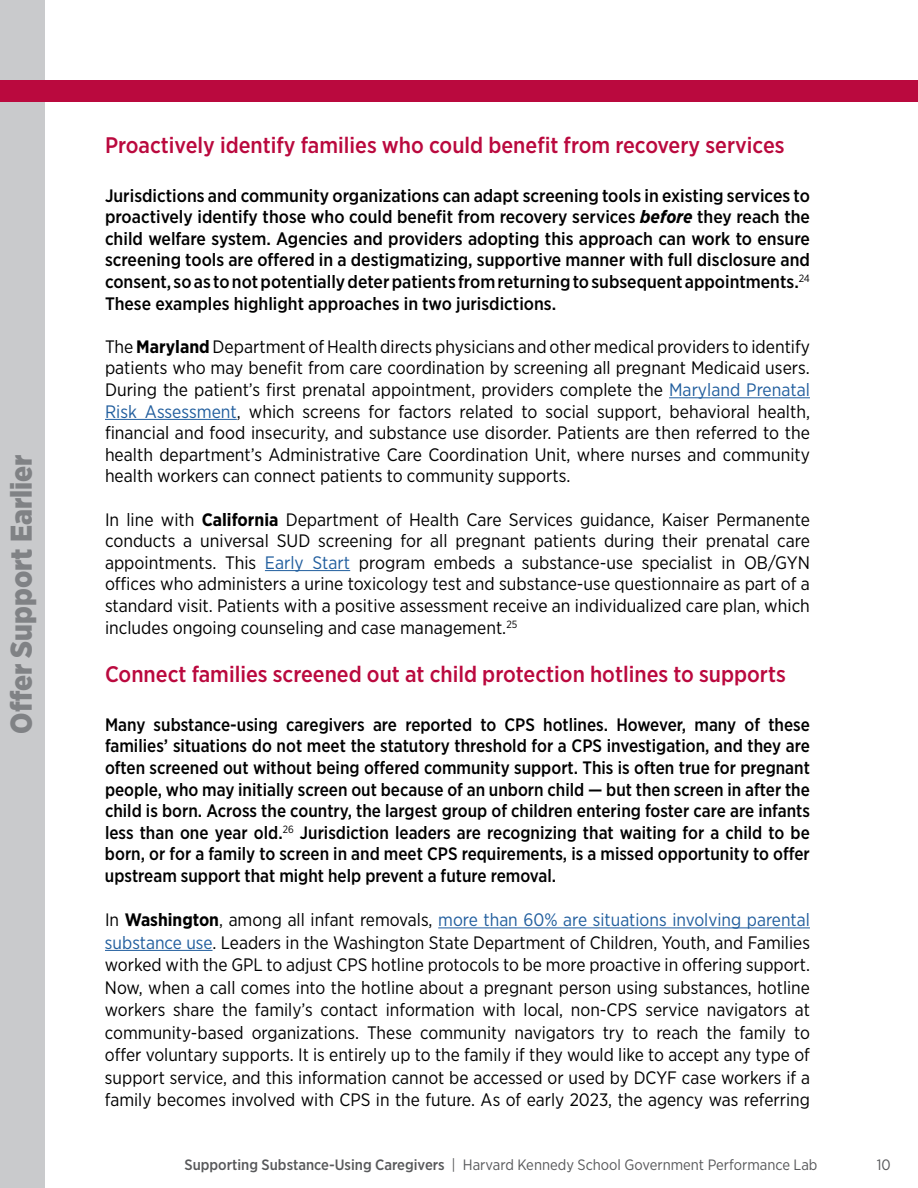
<style>
.page{position:relative;width:918px;height:1188px;background:#fff}
.page>*{position:absolute;margin:0;border:0;box-sizing:border-box;transform-origin:0 0}
.Side_solution_title{font:900 30px "Gotham Narrow";color:#808285}
.Subheader{font:500 22.5px "Gotham Narrow";color:#ba093e}
.Body{font:18px/21.6px "Gotham Narrow";color:#000;text-align:justify}
.Body-2{font:500 18px/21.6px "Gotham Narrow";color:#000;text-align:justify}
.t1{font:15px "Gotham Narrow";color:#58595b}
.s1{font-weight:700;font-style:italic}
.s2{font-weight:700}
.s3{color:#215e9e}
.s4{font-weight:500}
</style>
<div class="page">
<div style="left:0;top:0;width:44px;height:1188px;background:#c9cacc"></div>
<div style="left:0;top:81px;width:918px;height:21px;background:#ba093e"></div>
<hr style="left:669px;top:397px;width:141px;height:1px;background:#215e9e">
<hr style="left:105px;top:419px;width:132px;height:1px;background:#215e9e">
<hr style="left:265px;top:570px;width:85px;height:1px;background:#215e9e">
<hr style="left:438px;top:927px;width:372px;height:1px;background:#215e9e">
<hr style="left:105px;top:950px;width:108px;height:1px;background:#215e9e">
<h2 class="Side_solution_title" style="left:1px;top:734px;width:281px;rotate:-90deg">Offer Support Earlier</h2>
<h2 class="Subheader" style="left:105px;top:131px;width:681px">Proactively identify families who could benefit from recovery services</h2>
<p class="Body-2" style="left:105px;top:184px;width:707px">Jurisdictions and community organizations can adapt screening tools in existing services to proactively identify those who could benefit from recovery services <span class="s1">before</span> they reach the child welfare system. Agencies and providers adopting this approach can work to ensure screening tools are offered in a destigmatizing, supportive manner with full disclosure and consent, so as to not potentially deter patients from returning to subsequent appointments.<sup>24<br></sup>These examples highlight approaches in two jurisdictions.</p>
<p class="Body" style="left:105px;top:335px;width:707px">The <span class="s2">Maryland</span> Department of Health directs physicians and other medical providers to identify patients who may benefit from care coordination by screening all pregnant Medicaid users.<br>During the patient’s first prenatal appointment, providers complete the <span class="s3">Maryland Prenatal Risk Assessment</span>, which screens for factors related to social support, behavioral health, financial and food insecurity, and substance use disorder. Patients are then referred to the health department’s Administrative Care Coordination Unit, where nurses and community health workers can connect patients to community supports.</p>
<p class="Body" style="left:105px;top:508px;width:707px">In line with <span class="s2">California</span> Department of Health Care Services guidance, Kaiser Permanente conducts a universal SUD screening for all pregnant patients during their prenatal care appointments. This <span class="s3">Early Start</span> program embeds a substance-use specialist in OB/GYN offices who administers a urine toxicology test and substance-use questionnaire as part of a standard visit. Patients with a positive assessment receive an individualized care plan, which includes ongoing counseling and case management.<sup>25</sup></p>
<h2 class="Subheader" style="left:105px;top:660px;width:682px">Connect families screened out at child protection hotlines to supports</h2>
<p class="Body-2" style="left:105px;top:713px;width:707px">Many substance-using caregivers are reported to CPS hotlines. However, many of these families’ situations do not meet the statutory threshold for a CPS investigation, and they are often screened out without being offered community support. This is often true for pregnant people, who may initially screen out because of an unborn child — but then screen in after the child is born. Across the country, the largest group of children entering foster care are infants less than one year old.<sup>26</sup> Jurisdiction leaders are recognizing that waiting for a child to be born, or for a family to screen in and meet CPS requirements, is a missed opportunity to offer upstream support that might help prevent a future removal.</p>
<p class="Body" style="left:105px;top:908px;width:707px;line-height:22.5px">In <span class="s2">Washington</span>, among all infant removals, <span class="s3">more than 60% are situations involving parental substance use</span>. Leaders in the Washington State Department of Children, Youth, and Families worked with the GPL to adjust CPS hotline protocols to be more proactive in offering support.<br>Now, when a call comes into the hotline about a pregnant person using substances, hotline workers share the family’s contact information with local, non-CPS service navigators at community-based organizations. These community navigators try to reach the family to offer voluntary supports. It is entirely up to the family if they would like to accept any type of support service, and this information cannot be accessed or used by DCYF case workers if a family becomes involved with CPS in the future. As of early 2023, the agency was referring</p>
<p class="t1" style="left:184px;top:1155px;width:635px"><span class="s4">Supporting Substance-Using Caregivers</span> | Harvard Kennedy School Government Performance Lab</p>
<p class="t1" style="left:877px;top:1155px;width:15px">10</p>
</div>
